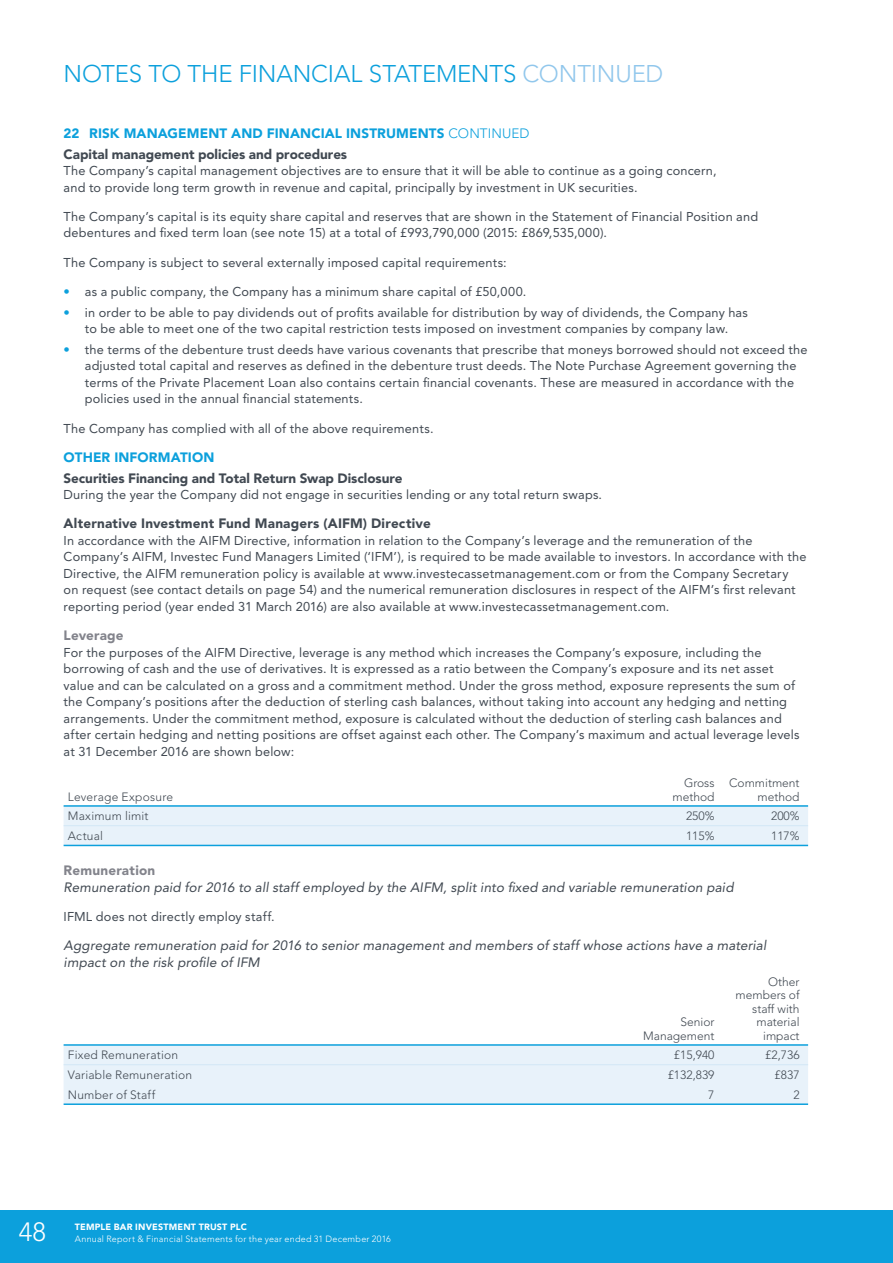
<style>
.page{position:relative;width:893px;height:1263px;background:#fff}
.page>*{position:absolute;margin:0;border:0;box-sizing:border-box;transform-origin:0 0}
.t1{font:300 26.25px "Avenir";color:#fff}
.t2{font:300 24px "Avenir";letter-spacing:-.005em;color:#0ca0dc}
.t3{font:italic 13.5px/16.5px "Avenir";letter-spacing:.01em;color:#414952}
.t4{font:900 13.5px/20.7px "Avenir";letter-spacing:.005em;color:#414952}
.t5{font:900 13.5px/20.7px "Avenir";color:#0ca0dc}
.t6{font:900 13.5px "Avenir";letter-spacing:.01em;color:#83848c}
.t7{font:12.75px/16.5px "Avenir";letter-spacing:.015em;color:#414952}
.t8{font:300 12px/13.5px "Avenir";color:#414952;text-align:right}
.t9{font:300 12px "Avenir";letter-spacing:.02em;color:#414952}
.t10{font:300 9px/12px "Avenir";letter-spacing:.025em;color:#fff}
.s1{color:#91c7ec}
.s2{font-weight:300}
.s3{color:#414952}
.s4{color:#0ca0dc}
.s5{font-weight:900;font-style:normal;color:#83848c}
.s6{font-weight:900}
</style>
<div class="page">
<div style="left:64px;top:807px;width:744px;height:38px;background:#e8f2fa"></div>
<hr style="left:64px;top:805px;width:744px;height:2px;background:#0ca0dc">
<hr style="left:64px;top:825px;width:744px;height:1px;background:#d1e7f6">
<hr style="left:64px;top:845px;width:744px;height:1px;background:#0ca0dc">
<div style="left:64px;top:1046px;width:744px;height:57px;background:#e8f2fa"></div>
<hr style="left:64px;top:1064px;width:744px;height:1px;background:#d1e7f6">
<hr style="left:64px;top:1044px;width:744px;height:2px;background:#0ca0dc">
<hr style="left:64px;top:1103px;width:744px;height:2px;background:#0ca0dc">
<div style="left:0;top:1210px;width:892px;height:53px;background:#0ca0dc"></div>
<p class="t2" style="left:64px;top:63px;width:601px">NOTES TO THE FINANCIAL STATEMENTS <span class="s1">CONTINUED</span></p>
<p class="t5" style="left:64px;top:124px;width:467px">22 RISK MANAGEMENT AND FINANCIAL INSTRUMENTS <span class="s2">CONTINUED<br></span><span class="s3">Capital management policies and procedures</span></p>
<p class="t7" style="left:64px;top:163px;width:654px">The Company’s capital management objectives are to ensure that it will be able to continue as a going concern, and to provide long term growth in revenue and capital, principally by investment in UK securities.</p>
<p class="t7" style="left:64px;top:209px;width:696px">The Company’s capital is its equity share capital and reserves that are shown in the Statement of Financial Position and debentures and fixed term loan (see note 15) at a total of £ 993, 790,000 (2015: £869,535,000).</p>
<p class="t7" style="left:64px;top:255px;width:444px">The Company is subject to several externally imposed capital requirements:</p>
<p class="t7" style="left:64px;top:284px;width:464px"><span class="s4">•</span> as a public company, the Company has a minimum share capital of £50,000.</p>
<p class="t7" style="left:64px;top:305px;width:685px;text-align:center"><span class="s4">•</span> in order to be able to pay dividends out of profits available for distribution by way of dividends, the Company has to be able to meet one of the two capital restriction tests imposed on investment companies by company law.</p>
<p class="t7" style="left:85px;top:342px;width:724px;text-indent:-21px"><span class="s4">•</span> the terms of the debenture trust deeds have various covenants that prescribe that moneys borrowed should not exceed the adjusted total capital and reserves as defined in the debenture trust deeds. The Note Purchase Agreement governing the terms of the Private Placement Loan also contains certain financial covenants. These are measured in accordance with the policies used in the annual financial statements.</p>
<p class="t7" style="left:64px;top:421px;width:371px">The Company has complied with all of the above requirements.</p>
<p class="t4" style="left:64px;top:448px;width:340px"><span class="s4">OTHER INFORMATION<br></span>Securities Financing and Total Return Swap Disclosure</p>
<p class="t7" style="left:64px;top:487px;width:540px">During the year the Company did not engage in securities lending or any total return swaps.</p>
<p class="t4" style="left:64px;top:514px;width:369px">Alternative Investment Fund Managers (AIFM) Directive</p>
<p class="t7" style="left:64px;top:533px;width:744px">In accordance with the AIFM Directive, information in relation to the Company’s leverage and the remuneration of the Company’s AIFM, Investec Fund Managers Limited (‘IFM’), is required to be made available to investors. In accordance with the Directive, the AIFM remuneration policy is available at www. investecassetmanagement.com or from the Company Secretary on request (see contact details on page 5 4) and the numerical remuneration disclosures in respect of the AIFM’s first relevant reporting period (year ended 31 March 2016) are also available at www .investecassetmanagement.com.</p>
<p class="t6" style="left:64px;top:630px;width:62px">Leverage</p>
<p class="t7" style="left:64px;top:645px;width:737px">For the purposes of the AIFM Directive, leverage is any method which increases the Company’s exposure, including the borrowing of cash and the use of derivatives. It is expressed as a ratio between the Company’s exposure and its net asset value and can be calculated on a gross and a commitment method. Under the gross method, exposure represents the sum of the Company’s positions after the deduction of sterling cash balances, without taking into account any hedging and netting arrangements. Under the commitment method, exposure is calculated without the deduction of sterling cash balances and after certain hedging and netting positions are offset against each other. The Company’s maximum and actual leverage levels at 31 December 2016 are shown below:</p>
<p class="t9" style="left:68px;top:791px;width:107px">Leverage Exposure</p>
<p class="t8" style="left:672px;top:777px;width:44px">Gross method</p>
<p class="t8" style="left:729px;top:777px;width:72px">Commitment method</p>
<p class="t8" style="left:68px;top:810px;width:82px">Maximum limit</p>
<p class="t8" style="left:686px;top:810px;width:30px">250%</p>
<p class="t8" style="left:771px;top:810px;width:30px">200%</p>
<p class="t8" style="left:68px;top:830px;width:37px">Actual</p>
<p class="t8" style="left:686px;top:830px;width:30px">115%</p>
<p class="t8" style="left:771px;top:830px;width:30px">117%</p>
<p class="t3" style="left:64px;top:864px;width:671px"><span class="s5">Remuneration<br></span>Remuneration paid for 2016 to all staff employed by the AIFM, split into fixed and variable remuneration paid</p>
<p class="t7" style="left:64px;top:909px;width:212px">IFML does not directly employ staff.</p>
<p class="t3" style="left:64px;top:939px;width:704px">Aggregate remuneration paid for 2016 to senior management and members of staff whose actions have a m a terial impact on the risk profile of IFM</p>
<p class="t8" style="left:643px;top:1016px;width:73px">Senior<br>Management</p>
<p class="t8" style="left:735px;top:976px;width:66px">Other members of staff with material impact</p>
<p class="t8" style="left:68px;top:1049px;width:112px">Fixed Remuneration</p>
<p class="t8" style="left:674px;top:1049px;width:42px">£15,940</p>
<p class="t8" style="left:765px;top:1049px;width:36px">£2,736</p>
<p class="t8" style="left:68px;top:1069px;width:126px">Variable Remuneration</p>
<p class="t8" style="left:667px;top:1069px;width:48px">£132,839</p>
<p class="t8" style="left:774px;top:1069px;width:26px">£837</p>
<p class="t8" style="left:68px;top:1089px;width:89px">Number of Staff</p>
<p class="t8" style="left:708px;top:1089px;width:8px">7</p>
<p class="t8" style="left:793px;top:1089px;width:8px">2</p>
<p class="t1" style="left:19px;top:1221px;width:29px">48</p>
<p class="t10" style="left:75px;top:1221px;width:317px"><span class="s6">TEMPLE BAR INVESTMENT TRUST PLC<br></span>Annual Report &amp; Financial Statements for the year ended 31 December 201 6</p>
</div>
